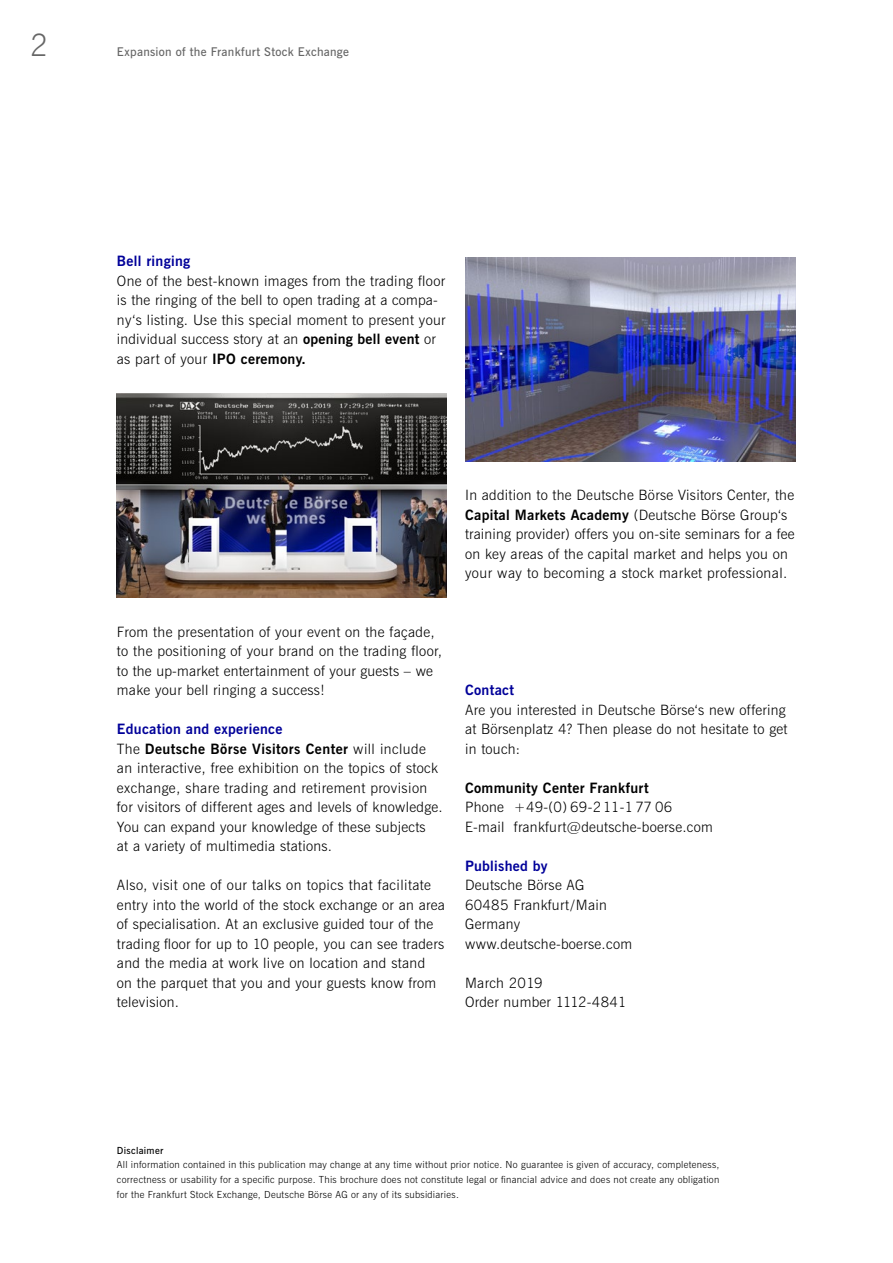
<style>
.page{position:relative;width:893px;height:1263px;background:#fff}
.page>*{position:absolute;margin:0;border:0;box-sizing:border-box;transform-origin:0 0}
.t1{font:30.75px "News Gothic Lt BT";color:#666}
.t2{font:14.25px/19.5px "News Gothic Lt BT";letter-spacing:.02em;color:#000}
.t3{font:14.25px/19.5px "News Gothic Bd BT";letter-spacing:.02em;color:#000}
.t4{font:14.25px "News Gothic Bd BT";letter-spacing:.02em;color:#009}
.t5{font:12px "News Gothic Dm BT";letter-spacing:.025em;color:#666}
.t6{font:9.75px/14.7px "News Gothic Lt BT";letter-spacing:.03em;color:#000;text-align:justify}
.t7{font:9.75px "News Gothic Dm BT";letter-spacing:.025em;color:#000}
.s1{font-family:"News Gothic Bd BT"}
.s2{color:#009}
.s3{font-family:"News Gothic Lt BT"}
</style>
<div class="page">
<img style="left:466px;top:257px;width:329px;height:204px">
<img style="left:117px;top:394px;width:329px;height:204px">
<h1 class="t1" style="left:30px;top:26px;width:20px">2</h1>
<p class="t5" style="left:117px;top:44px;width:234px">Expansion of the Frankfurt Stock Exchange</p>
<p class="t4" style="left:117px;top:252px;width:75px">Bell ringing</p>
<p class="t2" style="left:117px;top:271px;width:330px">One of the best-known images from the trading floor is the ringing of the bell to open trading at a compa&shy;ny‘s listing. Use this special moment to present your individual success story at an <span class="s1">opening bell event</span> or as part of your <span class="s1">IPO ceremony.</span></p>
<p class="t2" style="left:117px;top:622px;width:327px">From the presentation of your event on the façade, to the positioning of your brand on the trading floor, to the up-market entertainment of your guests – we make your bell ringing a success!</p>
<p class="t3" style="left:117px;top:720px;width:310px"><span class="s2">Education and experience<br></span><span class="s3">The</span> Deutsche Börse Visitors Center <span class="s3">will include</span></p>
<p class="t2" style="left:117px;top:758px;width:327px">an interactive, free exhibition on the topics of stock exchange, share trading and retirement provision for visitors of different ages and levels of knowledge.<br>You can expand your knowledge of these subjects<br>at a variety of multimedia stations.</p>
<p class="t2" style="left:117px;top:875px;width:330px">Also, visit one of our talks on topics that facilitate entry into the world of the stock exchange or an area of specialisation. At an exclusive guided tour of the trading floor for up to 10 people, you can see traders and the media at work live on location and stand<br>on the parquet that you and your guests know from television.</p>
<p class="t2" style="left:465px;top:485px;width:331px">In addition to the Deutsche Börse Visitors Center, the</p>
<p class="t3" style="left:465px;top:505px;width:324px">Capital Markets Academy <span class="s3">(Deutsche Börse Group‘s</span></p>
<p class="t2" style="left:465px;top:524px;width:331px">training provider) offers you on-site seminars for a fee on key areas of the capital market and helps you on your way to becoming a stock market professional.</p>
<p class="t4" style="left:465px;top:680px;width:51px">Contact</p>
<p class="t2" style="left:465px;top:700px;width:324px;text-align:justify">Are you interested in Deutsche Börse‘s new offering at Börsenplatz 4? Then please do not hesitate to get in touch:</p>
<p class="t3" style="left:465px;top:778px;width:185px">Community Center Frankfurt</p>
<p class="t2" style="left:465px;top:797px;width:249px">Phone +49-(0) 69-2 11-1 77 06<br>E-mail frankfurt@deutsche-boerse.com</p>
<p class="t4" style="left:465px;top:856px;width:84px">Published by</p>
<p class="t2" style="left:465px;top:875px;width:169px">Deutsche Börse AG<br>60485 Frankfurt/Main<br>Germany www.deutsche-boerse.com</p>
<p class="t2" style="left:465px;top:973px;width:163px">March 2019<br>Order number 1112-4841</p>
<p class="t7" style="left:117px;top:1144px;width:48px">Disclaimer</p>
<p class="t6" style="left:117px;top:1157px;width:604px">All information contained in this publication may change at any time without prior notice. No guarantee is given of accuracy, completeness, correctness or usability for a specific purpose. This brochure does not constitute legal or financial advice and does not create any obligation for the Frankfurt Stock Exchange, Deutsche Börse AG or any of its subsidiaries.</p>
</div>
